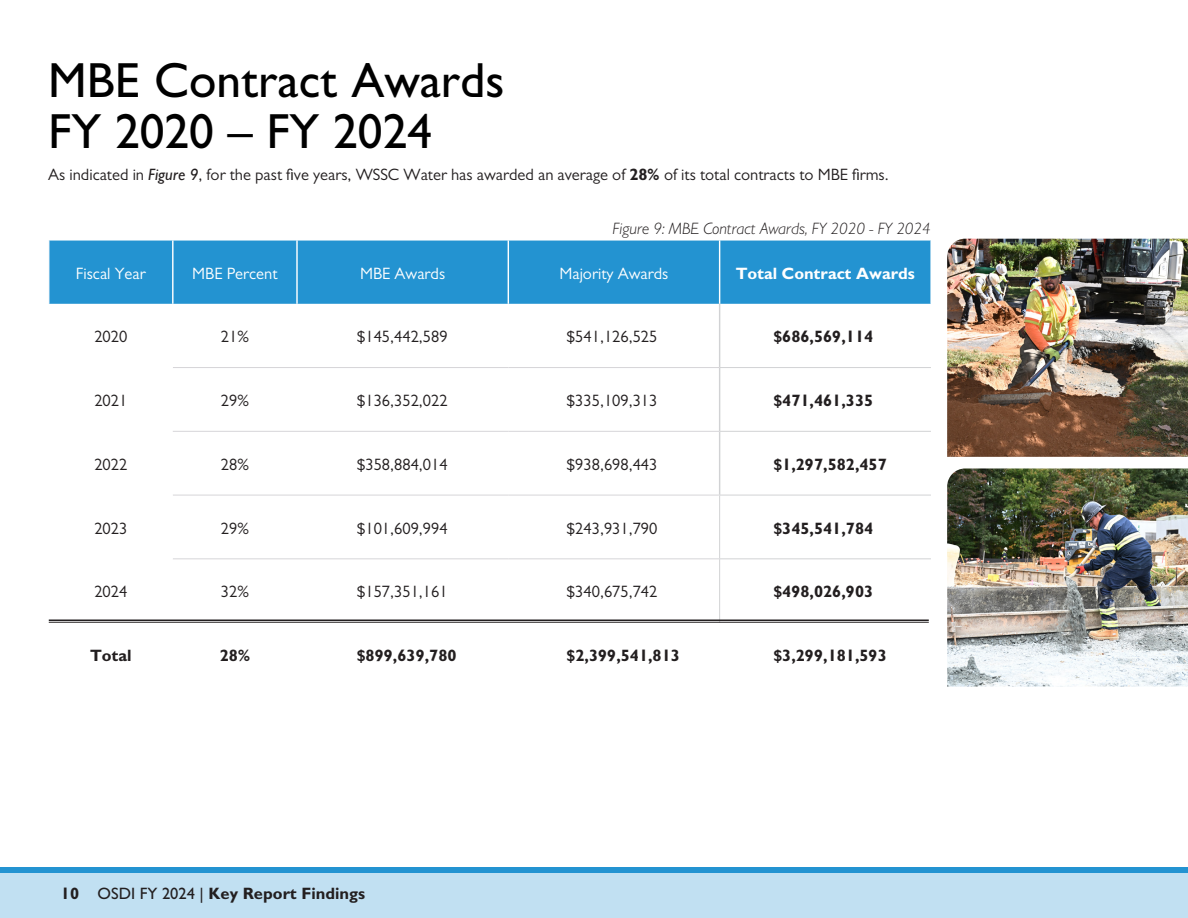
<style>
.page{position:relative;width:1188px;height:918px;background:#fff}
.page>*{position:absolute;margin:0;border:0;box-sizing:border-box;transform-origin:0 0}
.t1{font:500 49.5px/51px "Gill Sans";color:#000}
.t2{font:16.5px "Gill Sans";color:#231f20}
.t3{font:700 16.5px "Gill Sans";color:#231f20}
.t4{font:16.5px "Gill Sans";color:#fff}
.t5{font:italic 300 16.5px "Gill Sans";color:#231f20}
.t6{font:700 16.5px "Gill Sans";color:#fff}
.s1{font-weight:500;font-style:italic}
.s2{font-weight:700}
.s3{font-weight:500}
</style>
<div class="page">
<div style="left:0;top:873px;width:1188px;height:45px;background:#c1e0f2"></div>
<div style="left:0;top:868px;width:1188px;height:5px;background:#2393d1"></div>
<div style="left:50px;top:241px;width:881px;height:63px;background:#2393d1"></div>
<hr style="left:173px;top:431px;width:124px;height:1px;background:#d6d5d8">
<hr style="left:297px;top:431px;width:211px;height:1px;background:#d6d5d8">
<hr style="left:508px;top:431px;width:212px;height:1px;background:#d6d5d8">
<hr style="left:172px;top:240px;width:2px;height:64px;background:#fff">
<hr style="left:296px;top:240px;width:2px;height:64px;background:#fff">
<hr style="left:508px;top:240px;width:1px;height:64px;background:#fff">
<hr style="left:719px;top:240px;width:1px;height:64px;background:#fff">
<hr style="left:173px;top:495px;width:124px;height:1px;background:#d6d5d8">
<hr style="left:297px;top:495px;width:211px;height:1px;background:#d6d5d8">
<hr style="left:508px;top:495px;width:211px;height:1px;background:#d6d5d8">
<hr style="left:173px;top:558px;width:124px;height:1px;background:#d6d5d8">
<hr style="left:297px;top:558px;width:211px;height:1px;background:#d6d5d8">
<hr style="left:508px;top:558px;width:211px;height:1px;background:#d6d5d8">
<hr style="left:173px;top:367px;width:124px;height:1px;background:#d6d5d8">
<hr style="left:297px;top:367px;width:211px;height:1px;background:#d6d5d8">
<hr style="left:508px;top:367px;width:212px;height:1px;background:#d6d5d8">
<hr style="left:719px;top:304px;width:1px;height:63px;background:#d1d2d4">
<hr style="left:719px;top:368px;width:1px;height:63px;background:#d1d2d4">
<hr style="left:719px;top:432px;width:1px;height:63px;background:#d1d2d4">
<hr style="left:720px;top:367px;width:211px;height:1px;background:#d1d2d4">
<hr style="left:720px;top:431px;width:211px;height:1px;background:#d1d2d4">
<hr style="left:719px;top:495px;width:212px;height:1px;background:#d1d2d4">
<hr style="left:719px;top:495px;width:1px;height:63px;background:#d1d2d4">
<hr style="left:719px;top:558px;width:212px;height:1px;background:#d1d2d4">
<hr style="left:719px;top:559px;width:1px;height:64px;background:#d1d2d4">
<hr style="left:49px;top:620px;width:880px;height:1px;background:#231f20">
<hr style="left:49px;top:622px;width:880px;height:1px;background:#231f20">
<img style="left:947px;top:468px;width:241px;height:219px">
<img style="left:947px;top:239px;width:241px;height:218px">
<p class="t1" style="left:48px;top:54px;width:458px">MBE Contract Awards<br>FY 2020 – FY 2024</p>
<p class="t2" style="left:48px;top:165px;width:842px">As indicated in <span class="s1">Figure 9</span>, for the past five years, WSSC Water has awarded an average of <span class="s2">28%</span> of its total contracts to MBE firms.</p>
<p class="t5" style="left:613px;top:218px;width:320px">Figure 9: MBE Contract Awards, FY 2020 - FY 2024</p>
<p class="t4" style="left:76px;top:263px;width:71px">Fiscal Year</p>
<p class="t4" style="left:192px;top:263px;width:87px">MBE Percent</p>
<p class="t4" style="left:360px;top:263px;width:87px">MBE Awards</p>
<p class="t4" style="left:559px;top:263px;width:111px">Majority Awards</p>
<p class="t6" style="left:736px;top:263px;width:181px">Total Contract Awards</p>
<p class="t2" style="left:94px;top:327px;width:34px">2020</p>
<p class="t2" style="left:221px;top:327px;width:30px">21%</p>
<p class="t2" style="left:357px;top:327px;width:92px">$145,442,589</p>
<p class="t2" style="left:567px;top:327px;width:92px">$541,126,525</p>
<p class="t3" style="left:773px;top:326px;width:101px">$686,569,114</p>
<p class="t2" style="left:94px;top:391px;width:34px">2021</p>
<p class="t2" style="left:221px;top:391px;width:30px">29%</p>
<p class="t2" style="left:357px;top:391px;width:92px">$136,352,022</p>
<p class="t2" style="left:567px;top:391px;width:92px">$335,109,313</p>
<p class="t3" style="left:773px;top:390px;width:101px">$471,461,335</p>
<p class="t2" style="left:94px;top:455px;width:34px">2022</p>
<p class="t2" style="left:221px;top:455px;width:30px">28%</p>
<p class="t2" style="left:357px;top:455px;width:92px">$358,884,014</p>
<p class="t2" style="left:567px;top:455px;width:92px">$938,698,443</p>
<p class="t3" style="left:773px;top:454px;width:115px">$1,297,582,457</p>
<p class="t2" style="left:94px;top:519px;width:34px">2023</p>
<p class="t2" style="left:221px;top:519px;width:30px">29%</p>
<p class="t2" style="left:357px;top:519px;width:92px">$101,609,994</p>
<p class="t2" style="left:567px;top:519px;width:92px">$243,931,790</p>
<p class="t3" style="left:773px;top:518px;width:101px">$345,541,784</p>
<p class="t2" style="left:94px;top:582px;width:34px">2024</p>
<p class="t2" style="left:221px;top:582px;width:30px">32%</p>
<p class="t2" style="left:357px;top:582px;width:92px">$157,351,161</p>
<p class="t2" style="left:567px;top:582px;width:92px">$340,675,742</p>
<p class="t3" style="left:773px;top:582px;width:101px">$498,026,903</p>
<p class="t3" style="left:90px;top:645px;width:43px">Total</p>
<p class="t3" style="left:220px;top:645px;width:32px">28%</p>
<p class="t3" style="left:357px;top:645px;width:101px">$899,639,780</p>
<p class="t3" style="left:567px;top:645px;width:115px">$2,399,541,813</p>
<p class="t3" style="left:773px;top:645px;width:115px">$3,299,181,593</p>
<p class="t3" style="left:61px;top:883px;width:306px">10 <span class="s3">OSDI FY 2024 |</span> Key Report Findings</p>
</div>
